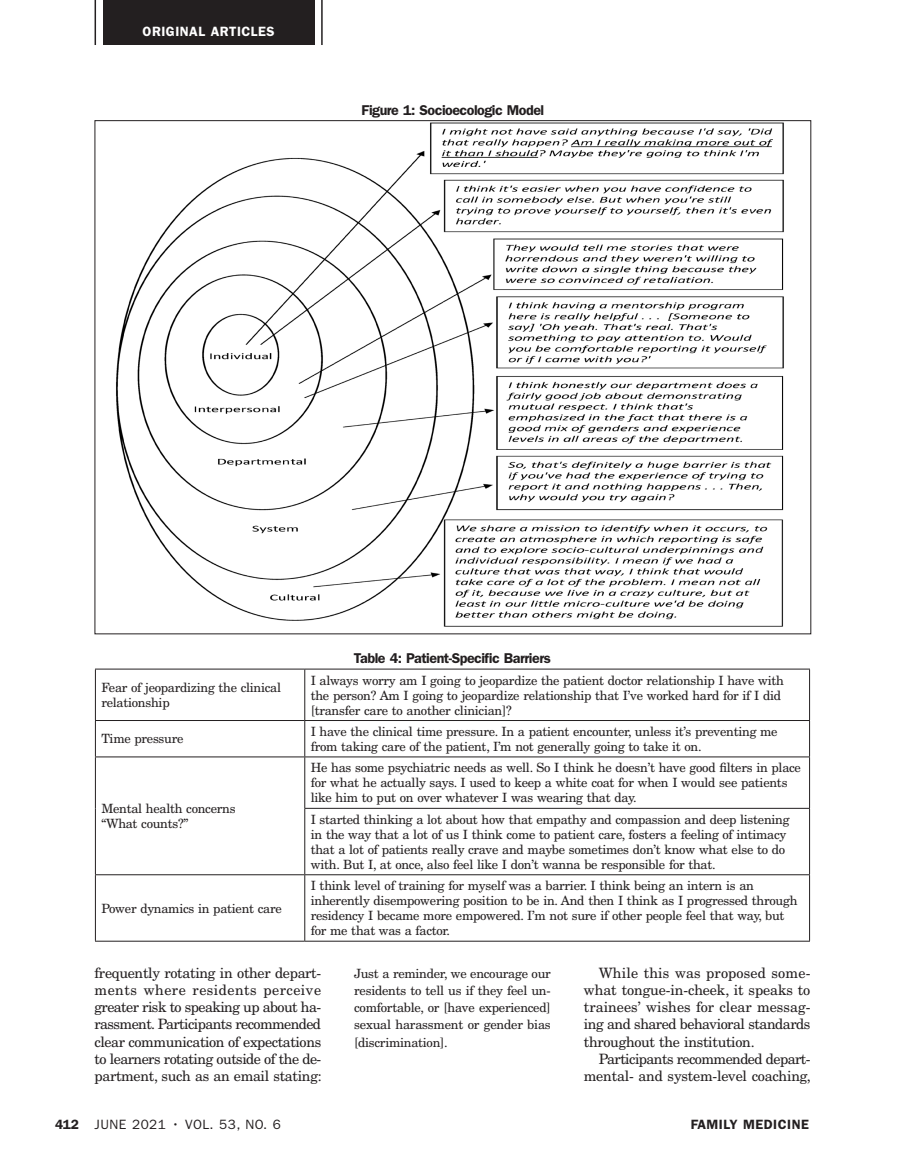
<style>
.page{position:relative;width:905px;height:1175px;background:#fff}
.page>*{position:absolute;margin:0;border:0;box-sizing:border-box;transform-origin:0 0}
.Body_Text{font:14.25px/17.2px "New Century Schlbk LT Std";letter-spacing:-.02em;color:#231f20;text-align:justify}
.Body_Text-2{font:14.25px/17.2px "New Century Schlbk LT Std";letter-spacing:-.04em;color:#231f20;text-align:right}
.Table_Title{font:600 14.25px "ITC Franklin Gothic Std";letter-spacing:-.035em;color:#231f20}
.t1{font:13.5px "ITC Franklin Gothic Std";letter-spacing:.035em;color:#231f20}
.t2{font:600 13.5px "ITC Franklin Gothic Std";letter-spacing:.035em;color:#fff}
.t3{font:600 13.5px "ITC Franklin Gothic Std";letter-spacing:.035em;color:#231f20}
.Table_Entry_Text{font:12.75px/15px "New Century Schlbk LT Std";letter-spacing:-.02em;color:#231f20}
.Block_Quote{font:12.75px/17.2px "New Century Schlbk LT Std";letter-spacing:-.015em;color:#231f20;text-align:justify}
.s1{font-weight:600}
</style>
<div class="page">
<div style="left:103px;top:0;width:211px;height:45px;background:#231f20"></div>
<hr style="left:321px;top:0;width:1px;height:45px;background:#231f20">
<hr style="left:94px;top:0;width:2px;height:45px;background:#231f20">
<img style="left:116px;top:122px;width:668px;height:505px">
<hr style="left:95px;top:668px;width:210px;height:1px;background:#231f20">
<hr style="left:95px;top:669px;width:1px;height:51px;background:#231f20">
<hr style="left:305px;top:668px;width:505px;height:1px;background:#231f20">
<hr style="left:304px;top:669px;width:1px;height:51px;background:#231f20">
<hr style="left:809px;top:669px;width:1px;height:51px;background:#231f20">
<hr style="left:95px;top:720px;width:210px;height:1px;background:#231f20">
<hr style="left:95px;top:721px;width:1px;height:35px;background:#231f20">
<hr style="left:305px;top:720px;width:505px;height:1px;background:#231f20">
<hr style="left:304px;top:721px;width:1px;height:35px;background:#231f20">
<hr style="left:809px;top:721px;width:1px;height:35px;background:#231f20">
<hr style="left:95px;top:756px;width:210px;height:1px;background:#231f20">
<hr style="left:95px;top:757px;width:1px;height:51px;background:#231f20">
<hr style="left:95px;top:808px;width:1px;height:66px;background:#231f20">
<hr style="left:305px;top:756px;width:505px;height:1px;background:#231f20">
<hr style="left:304px;top:757px;width:1px;height:51px;background:#231f20">
<hr style="left:809px;top:757px;width:1px;height:51px;background:#231f20">
<hr style="left:304px;top:808px;width:506px;height:1px;background:#231f20">
<hr style="left:304px;top:808px;width:1px;height:66px;background:#231f20">
<hr style="left:809px;top:808px;width:1px;height:66px;background:#231f20">
<hr style="left:95px;top:874px;width:210px;height:1px;background:#231f20">
<hr style="left:95px;top:875px;width:1px;height:65px;background:#231f20">
<hr style="left:305px;top:874px;width:505px;height:1px;background:#231f20">
<hr style="left:304px;top:875px;width:1px;height:65px;background:#231f20">
<hr style="left:809px;top:875px;width:1px;height:65px;background:#231f20">
<hr style="left:95px;top:940px;width:210px;height:1px;background:#231f20">
<hr style="left:305px;top:940px;width:505px;height:1px;background:#231f20">
<p class="t2" style="left:143px;top:23px;width:133px">ORIGINAL ARTICLES</p>
<p class="Table_Title" style="left:361px;top:101px;width:184px">Figure 1: Socioecologic Model</p>
<p class="Table_Title" style="left:354px;top:649px;width:199px">Table 4: Patient-Specific Barriers</p>
<p class="Table_Entry_Text" style="left:101px;top:680px;width:181px">Fear of jeopardizing the clinical relationship</p>
<p class="Table_Entry_Text" style="left:311px;top:672px;width:474px">I always worry am I going to jeopardize the patient doctor relationship I have with the person? Am I going to jeopardize relationship that I’ve worked hard for if I did [transfer care to another clinician]?</p>
<p class="Table_Entry_Text" style="left:101px;top:731px;width:84px">Time pressure</p>
<p class="Table_Entry_Text" style="left:311px;top:724px;width:468px">I have the clinical time pressure. In a patient encounter, unless it’s preventing me from taking care of the patient, I’m not generally going to take it on.</p>
<p class="Table_Entry_Text" style="left:101px;top:801px;width:136px">Mental health concerns</p>
<p class="Table_Entry_Text" style="left:101px;top:816px;width:89px">“What counts?”</p>
<p class="Table_Entry_Text" style="left:101px;top:900px;width:182px">Power dynamics in patient care</p>
<p class="Table_Entry_Text" style="left:311px;top:760px;width:491px">He has some psychiatric needs as well. So I think he doesn’t have good filters in place for what he actually says. I used to keep a white coat for when I would see patients like him to put on over whatever I was wearing that day.</p>
<p class="Table_Entry_Text" style="left:311px;top:811px;width:480px">I started thinking a lot about how that empathy and compassion and deep listening in the way that a lot of us I think come to patient care, fosters a feeling of intimacy that a lot of patients really crave and maybe sometimes don’t know what else to do with. But I, at once, also feel like I don’t wanna be responsible for that.</p>
<p class="Table_Entry_Text" style="left:311px;top:878px;width:488px">I think level of training for myself was a barrier. I think being an intern is an inherently disempowering position to be in. And then I think as I progressed through residency I became more empowered. I’m not sure if other people feel that way, but for me that was a factor.</p>
<p class="Body_Text" style="left:94px;top:964px;width:229px">frequently rotating in other depart&shy;ments where residents perceive greater risk to speaking up about ha&shy;rassment. Participants recommended clear communication of expectations to learners rotating outside of the de&shy;partment, such as an email stating:</p>
<p class="Block_Quote" style="left:354px;top:964px;width:198px">Just a reminder, we encourage our residents to tell us if they feel un&shy;comfortable, or [have experienced] sexual harassment or gender bias [discrimination].</p>
<p class="Body_Text" style="left:584px;top:964px;width:228px;text-indent:15px">While this was proposed some&shy;what tongue-in-cheek, it speaks to trainees’ wishes for clear messag&shy;ing and shared behavioral standards throughout the institution.</p>
<p class="Body_Text-2" style="left:584px;top:1050px;width:228px">Participants recommended depart&shy;mental- and system-level coaching,</p>
<p class="t1" style="left:55px;top:1116px;width:227px"><span class="s1">412</span> JUNE 2021 • VOL. 53, NO. 6</p>
<p class="t3" style="left:690px;top:1116px;width:120px">FAMILY MEDICINE</p>
</div>
